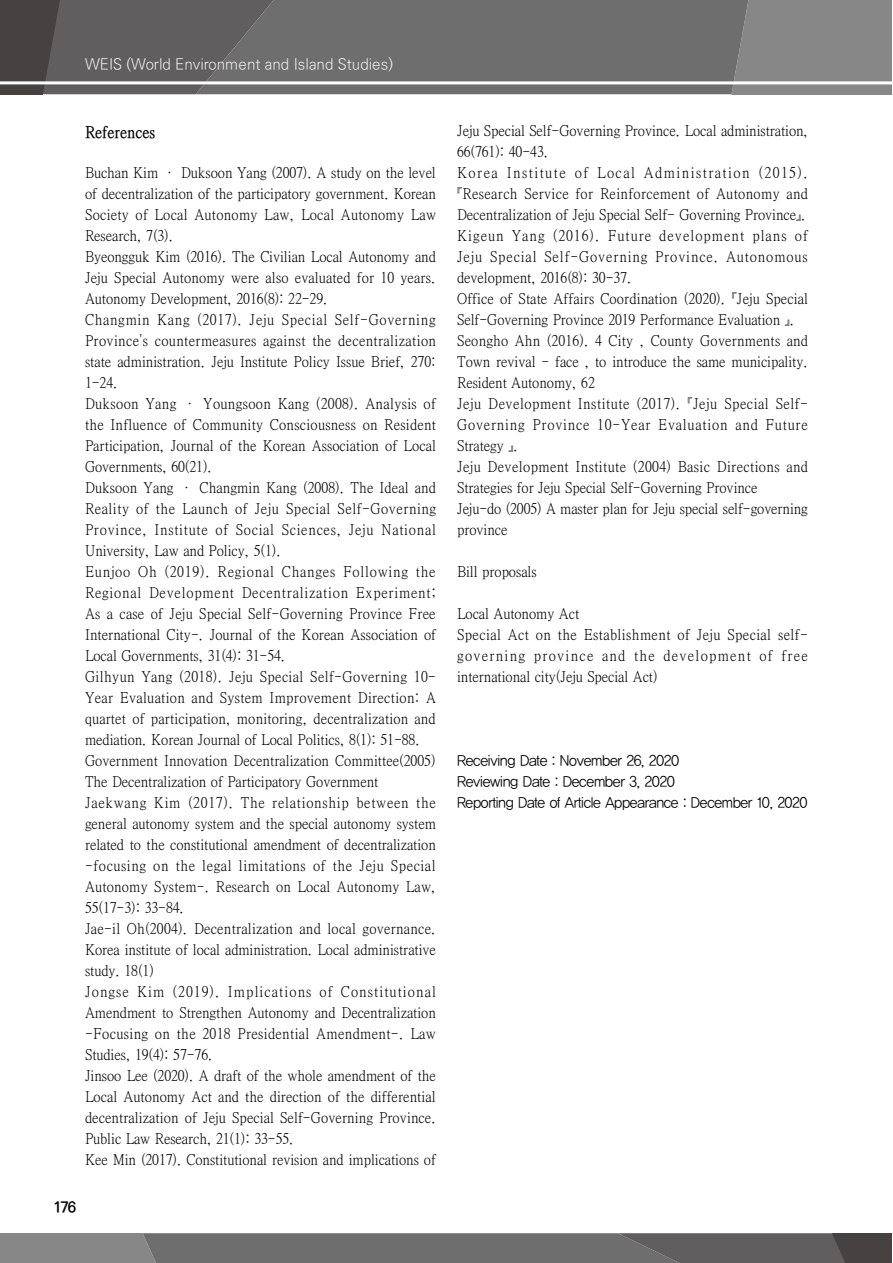
<style>
.page{position:relative;width:893px;height:1263px;background:#fff}
.page>*{position:absolute;margin:0;border:0;box-sizing:border-box;transform-origin:0 0}
.t1{font:16.5px "YDVY Mj O Std 54";color:#000}
.t2{font:15px/21px "YDVY Mj O Std 52";letter-spacing:.01em;color:#000}
.t3{font:15px/21px "YDVY Mj O Std 52";letter-spacing:.03em;color:#000}
.t4{font:15px/21px "YDVYGO Std 12";letter-spacing:-.02em;color:#000;scale:.95 1}
.t5{font:300 15px "Ko Pub Dotum";color:#efefef}
.t6{font:700 15px "Ko Pub Dotum";color:#000}
</style>
<div class="page">
<div style="left:748px;top:0;width:144px;height:94px;background:#878787"></div>
<div style="left:274px;top:0;width:474px;height:94px;background:#6f6e6e"></div>
<svg style="left:0;top:0;width:274px;height:94px;background:#5d5b5b"></svg>
<hr style="left:0;top:81px;width:893px;height:3px;background:#fff">
<svg style="left:0;top:1233px;width:892px;height:30px;background:#6e6d6d"></svg>
<p class="t5" style="left:85px;top:57px;width:309px">WEIS (World Environment and Island Studies)</p>
<p class="t1" style="left:85px;top:123px;width:72px">References</p>
<p class="t2" style="left:85px;top:163px;width:353px">Buchan Kim · Duksoon Yang (2007). A study on the level of decentralization of the participatory government. Korean Society of Local Autonomy Law, Local Autonomy Law Research, 7(3).<br>Byeongguk Kim (2016). The Civilian Local Autonomy and Jeju Special Autonomy were also evaluated for 10 years.<br>Autonomy Development, 2016(8): 22-29.<br>Changmin Kang (2017). Jeju Special Self-Governing Province's countermeasures against the decentralization state administration. Jeju Institute Policy Issue Brief, 270:<br>1-24.<br>Duksoon Yang · Youngsoon Kang (2008). Analysis of the Influence of Community Consciousness on Resident Participation, Journal of the Korean Association of Local Governments, 60(21).<br>Duksoon Yang · Changmin Kang (2008). The Ideal and Reality of the Launch of Jeju Special Self-Governing Province, Institute of Social Sciences, Jeju National University, Law and Policy, 5(1).<br>Eunjoo Oh (2019). Regional Changes Following the Regional Development Decentralization Experiment; As a case of Jeju Special Self-Governing Province Free International City-. Journal of the Korean Association of Local Governments, 31(4): 31-54.<br>Gilhyun Yang (2018). Jeju Special Self-Governing 10- Year Evaluation and System Improvement Direction: A quartet of participation, monitoring, decentralization and mediation. Korean Journal of Local Politics, 8(1): 51-88.<br>Government Innovation Decentralization Committee(2005)<br>The Decentralization of Participatory Government Jaekwang Kim (2017). The relationship between the general autonomy system and the special autonomy system related to the constitutional amendment of decentralization -focusing on the legal limitations of the Jeju Special Autonomy System-. Research on Local Autonomy Law, 55(17-3): 33-84.<br>Jae-il Oh(2004). Decentralization and local governance.<br>Korea institute of local administration. Local administrative study. 18(1)<br>Jongse Kim (2019). Implications of Constitutional Amendment to Strengthen Autonomy and Decentralization -Focusing on the 2018 Presidential Amendment-. Law Studies, 19(4): 57-76.<br>Jinsoo Lee (2020). A draft of the whole amendment of the Local Autonomy Act and the direction of the differential decentralization of Jeju Special Self-Governing Province.<br>Public Law Research, 21(1): 33-55.<br>Kee Min (2017). Constitutional revision and implications of</p>
<p class="t6" style="left:54px;top:1199px;width:24px">176</p>
<p class="t2" style="left:457px;top:121px;width:352px">Jeju Special Self-Governing Province. Local administration, 66(761): 40-43.<br>Korea Institute of Local Administration (2015).『Research Service for Reinforcement of Autonomy and Decentralization of Jeju Special Self- Governing Province』.<br>Kigeun Yang (2016). Future development plans of Jeju Special Self-Governing Province. Autonomous development, 2016(8): 30-37.<br>Office of State Affairs Coordination (2020). 『Jeju Special Self-Governing Province 2019 Performance Evaluation 』.<br>Seongho Ahn (2016). 4 City , County Governments and Town revival - face , to introduce the same municipality.<br>Resident Autonomy, 62<br>Jeju Development Institute (2017). 『Jeju Special Self-Governing Province 10-Year Evaluation and Future Strategy 』.<br>Jeju Development Institute (2004) Basic Directions and Strategies for Jeju Special Self-Governing Province<br>Jeju-do (2005) A master plan for Jeju special self-governing province</p>
<p class="t2" style="left:457px;top:562px;width:81px">Bill proposals</p>
<p class="t3" style="left:457px;top:604px;width:352px">Local Autonomy Act<br>Special Act on the Establishment of Jeju Special self&shy;governing province and the development of free international city(Jeju Special Act)</p>
<p class="t4" style="left:457px;top:751px;width:370px">Receiving Date : November 26, 2020<br>Reviewing Date : December 3, 2020<br>Reporting Date of Article Appearance : December 10, 2020</p>
</div>
